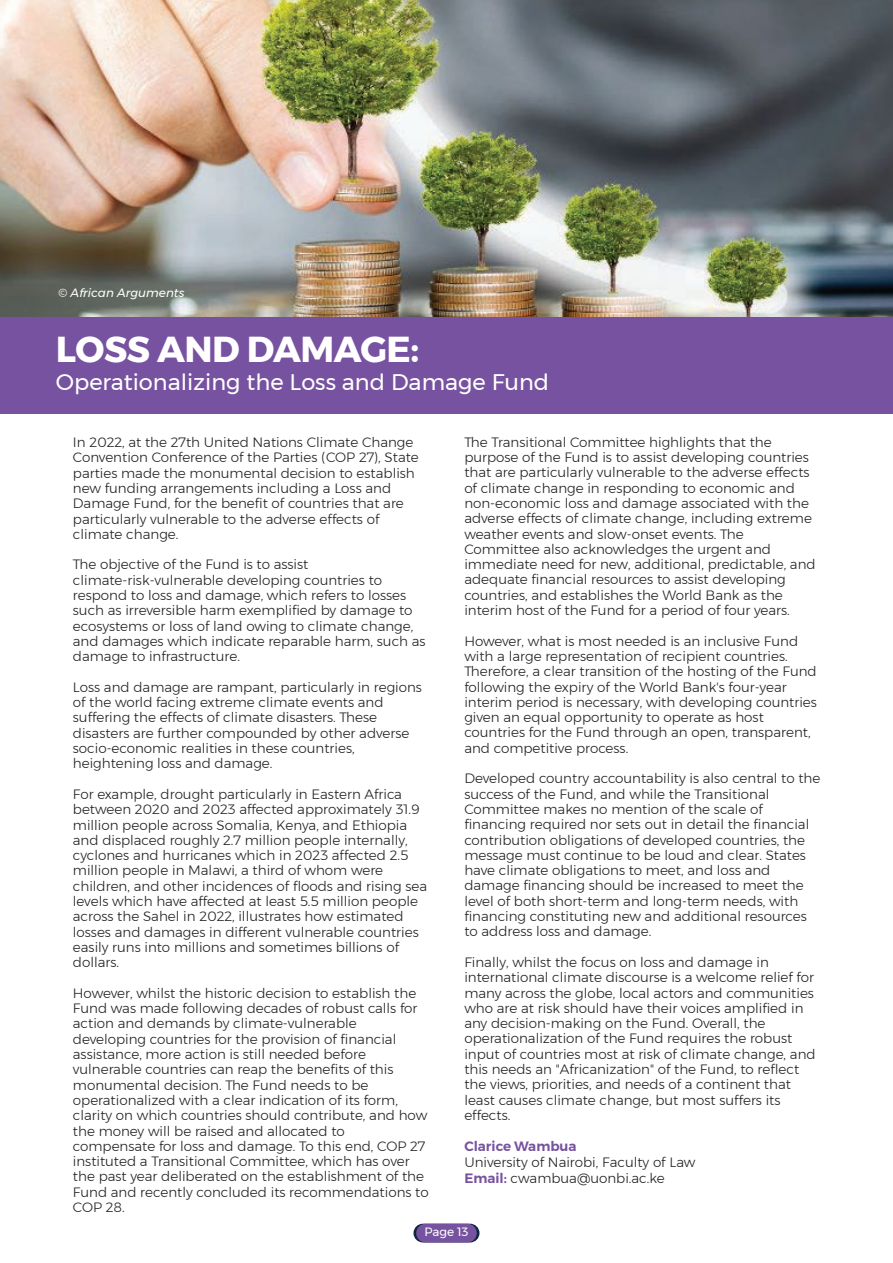
<style>
.page{position:relative;width:893px;height:1263px;background:#fff}
.page>*{position:absolute;margin:0;border:0;box-sizing:border-box;transform-origin:0 0}
.t1{font:700 36px "Montserrat";letter-spacing:-.015em;color:#fff}
.t2{font:22.5px "Montserrat";color:#fff}
.t3{font:300 13.5px/15.3px "Montserrat";color:#231f20}
.t4{font:600 13.5px "Montserrat";color:#7752a0}
.t5{font:italic 12px "Montserrat";color:#fff}
.t6{font:12px "Montserrat";color:#fff}
.s1{font-weight:600;color:#7752a0}
</style>
<div class="page">
<img style="left:0;top:0;width:893px;height:317px">
<svg style="left:413px;top:1224px;width:66px;height:18px"></svg>
<div style="left:416px;top:1224px;width:61px;height:18px;background:#7752a0;border-radius:9px"></div>
<div style="left:0;top:317px;width:893px;height:96px;background:#7752a0"></div>
<p class="t5" style="left:58px;top:284px;width:128px">© African Arguments</p>
<h1 class="t1" style="left:56px;top:320px;width:365px">LOSS AND DAMAGE:</h1>
<h2 class="t2" style="left:56px;top:364px;width:495px">Operationalizing the Loss and Damage Fund</h2>
<p class="t3" style="left:73px;top:434px;width:347px">In 2022, at the 27th United Nations Climate Change Convention Conference of the Parties (COP 27), State parties made the monumental decision to establish new funding arrangements including a Loss and Damage Fund, for the benefit of countries that are particularly vulnerable to the adverse effects of climate change.</p>
<p class="t3" style="left:73px;top:557px;width:354px">The objective of the Fund is to assist climate-risk-vulnerable developing countries to respond to loss and damage, which refers to losses such as irreversible harm exemplified by damage to ecosystems or loss of land owing to climate change, and damages which indicate reparable harm, such as damage to infrastructure.</p>
<p class="t3" style="left:73px;top:679px;width:351px">Loss and damage are rampant, particularly in regions of the world facing extreme climate events and suffering the effects of climate disasters. These disasters are further compounded by other adverse socio-economic realities in these countries, heightening loss and damage.</p>
<p class="t3" style="left:73px;top:786px;width:356px">For example, drought particularly in Eastern Africa between 2020 and 2023 affected approximately 31.9 million people across Somalia, Kenya, and Ethiopia and displaced roughly 2.7 million people internally, cyclones and hurricanes which in 2023 affected 2.5 million people in Malawi, a third of whom were children, and other incidences of floods and rising sea levels which have affected at least 5.5 million people across the Sahel in 2022, illustrates how estimated losses and damages in different vulnerable countries easily runs into millions and sometimes billions of dollars.</p>
<p class="t3" style="left:73px;top:985px;width:357px">However, whilst the historic decision to establish the Fund was made following decades of robust calls for action and demands by climate-vulnerable developing countries for the provision of financial assistance, more action is still needed before vulnerable countries can reap the benefits of this monumental decision. The Fund needs to be operationalized with a clear indication of its form, clarity on which countries should contribute, and how the money will be raised and allocated to compensate for loss and damage. To this end, COP 27 instituted a Transitional Committee, which has over the past year deliberated on the establishment of the Fund and recently concluded its recommendations to COP 28.</p>
<p class="t3" style="left:464px;top:434px;width:353px">The Transitional Committee highlights that the purpose of the Fund is to assist developing countries that are particularly vulnerable to the adverse effects of climate change in responding to economic and non-economic loss and damage associated with the adverse effects of climate change, including extreme weather events and slow-onset events. The Committee also acknowledges the urgent and immediate need for new, additional, predictable, and adequate financial resources to assist developing countries, and establishes the World Bank as the interim host of the Fund for a period of four years.</p>
<p class="t3" style="left:464px;top:633px;width:354px">However, what is most needed is an inclusive Fund with a large representation of recipient countries.<br>Therefore, a clear transition of the hosting of the Fund following the expiry of the World Bank's four-year interim period is necessary, with developing countries given an equal opportunity to operate as host countries for the Fund through an open, transparent, and competitive process.</p>
<p class="t3" style="left:464px;top:771px;width:358px">Developed country accountability is also central to the success of the Fund, and while the Transitional Committee makes no mention of the scale of financing required nor sets out in detail the financial contribution obligations of developed countries, the message must continue to be loud and clear. States have climate obligations to meet, and loss and damage financing should be increased to meet the level of both short-term and long-term needs, with financing constituting new and additional resources to address loss and damage.</p>
<p class="t3" style="left:464px;top:954px;width:353px">Finally, whilst the focus on loss and damage in international climate discourse is a welcome relief for many across the globe, local actors and communities who are at risk should have their voices amplified in any decision-making on the Fund. Overall, the operationalization of the Fund requires the robust input of countries most at risk of climate change, and this needs an "Africanization" of the Fund, to reflect the views, priorities, and needs of a continent that least causes climate change, but most suffers its effects.</p>
<p class="t4" style="left:464px;top:1136px;width:114px">Clarice Wambua</p>
<p class="t3" style="left:464px;top:1153px;width:232px;line-height:16.2px">University of Nairobi, Faculty of Law<br><span class="s1">Email:</span> cwambua@uonbi.ac.ke</p>
<p class="t6" style="left:424px;top:1223px;width:46px">Page 13</p>
</div>
